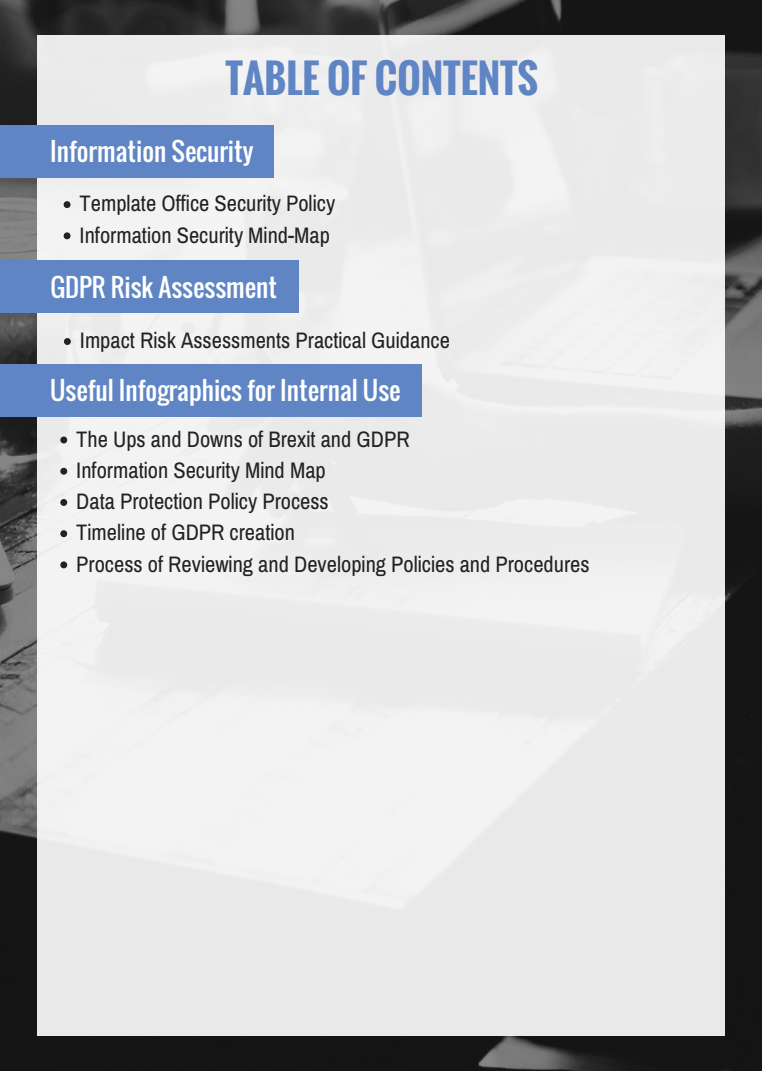
<style>
.page{position:relative;width:762px;height:1071px;background:#fff}
.page>*{position:absolute;margin:0;border:0;box-sizing:border-box;transform-origin:0 0}
.t1{font:700 39.24px "Oswald";color:#5f85c4}
.t2{font:25.24px "Oswald";color:#fff}
.t3{font:22.44px/31.2px "Archivo Narrow";color:#222}
</style>
<div class="page">
<img style="left:0;top:0;width:762px;height:1069px">
<div style="left:37px;top:35px;width:687px;height:1000px;background:#ebebeb"></div>
<div style="left:0;top:125px;width:274px;height:52px;background:#5f85c4"></div>
<div style="left:0;top:260px;width:299px;height:53px;background:#5f85c4"></div>
<svg style="left:64px;top:338px;width:7px;height:7px"></svg>
<svg style="left:64px;top:201px;width:6px;height:7px"></svg>
<svg style="left:64px;top:232px;width:6px;height:7px"></svg>
<div style="left:0;top:364px;width:421px;height:52px;background:#5f85c4"></div>
<svg style="left:60px;top:436px;width:7px;height:7px"></svg>
<svg style="left:60px;top:467px;width:7px;height:7px"></svg>
<svg style="left:60px;top:499px;width:7px;height:7px"></svg>
<svg style="left:60px;top:530px;width:7px;height:7px"></svg>
<svg style="left:60px;top:561px;width:7px;height:7px"></svg>
<h1 class="t1" style="left:225px;top:49px;width:314px">TABLE OF CONTENTS</h1>
<p class="t2" style="left:50px;top:131px;width:205px">Information Security</p>
<p class="t3" style="left:80px;top:187px;width:257px">Template Office Security Policy<br>Information Security Mind-Map</p>
<p class="t2" style="left:50px;top:267px;width:228px">GDPR Risk Assessment</p>
<p class="t3" style="left:80px;top:324px;width:372px">Impact Risk Assessments Practical Guidance</p>
<p class="t2" style="left:50px;top:370px;width:352px">Useful Infographics for Internal Use</p>
<p class="t3" style="left:76px;top:423px;width:515px">The Ups and Downs of Brexit and GDPR<br>Information Security Mind Map<br>Data Protection Policy Process<br>Timeline of GDPR creation<br>Process of Reviewing and Developing Policies and Procedures</p>
</div>
